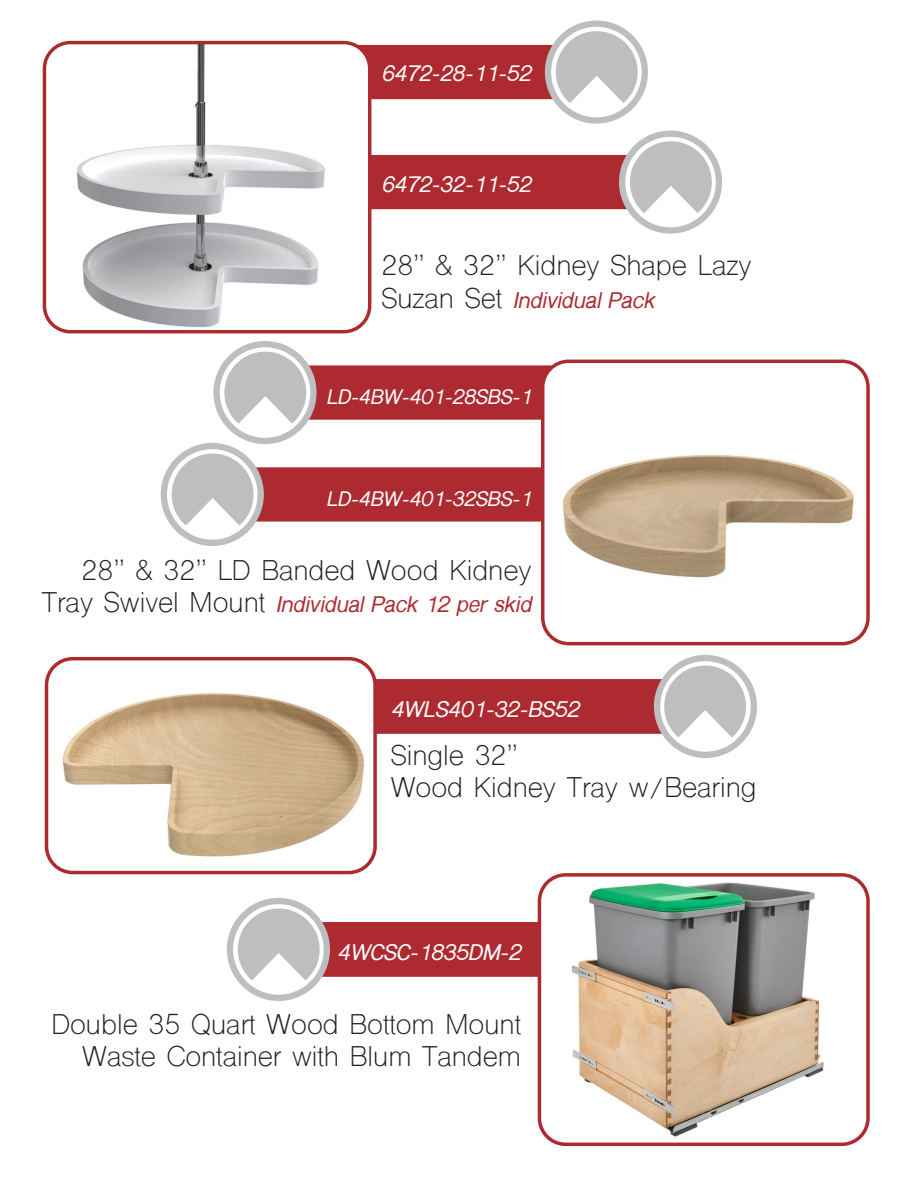
<style>
.page{position:relative;width:918px;height:1188px;background:#fff}
.page>*{position:absolute;margin:0;border:0;box-sizing:border-box;transform-origin:0 0}
.t1{font:27px/32.4px "Shree Dev 0714";color:#231f20;text-align:right}
.t2{font:italic 700 21px "Shree Dev 0714";color:#ad2a30}
.t3{font:italic 700 21px "Shree Dev 0714";color:#fff}
.t4{font:italic 700 20.85px "Shree Dev 0714";color:#fff}
.t5{font:italic 700 19.5px "Shree Dev 0714";color:#fff}
.s1{font-weight:400;font-style:normal;font-size:27px;color:#231f20}
</style>
<div class="page">
<div style="left:315px;top:920px;width:274px;height:59px;background:#ad2a30;border:2px solid #fff"></div>
<svg style="left:227px;top:898px;width:103px;height:103px"></svg>
<img style="left:539px;top:877px;width:327px;height:264px">
<div style="left:538px;top:873px;width:332px;height:273px;border:3px solid #ad2a30;border-radius:26px"></div>
<div style="left:315px;top:43px;width:243px;height:58px;background:#ad2a30;border:2px solid #fff"></div>
<div style="left:321px;top:153px;width:328px;height:59px;background:#ad2a30;border:2px solid #fff"></div>
<svg style="left:545px;top:20px;width:103px;height:104px"></svg>
<svg style="left:619px;top:131px;width:103px;height:103px"></svg>
<img style="left:44px;top:43px;width:326px;height:289px">
<div style="left:43px;top:41px;width:328px;height:292px;border:3px solid #ad2a30;border-radius:26px"></div>
<div style="left:273px;top:363px;width:325px;height:59px;background:#ad2a30;border:2px solid #fff"></div>
<div style="left:249px;top:465px;width:365px;height:59px;background:#ad2a30;border:2px solid #fff"></div>
<svg style="left:161px;top:341px;width:156px;height:205px"></svg>
<img style="left:543px;top:361px;width:323px;height:282px">
<div style="left:541px;top:360px;width:329px;height:285px;border:3px solid #ad2a30;border-radius:26px"></div>
<svg style="left:377px;top:655px;width:380px;height:103px"></svg>
<img style="left:49px;top:661px;width:324px;height:212px">
<div style="left:45px;top:657px;width:332px;height:217px;border:3px solid #ad2a30;border-radius:26px"></div>
<p class="t4" style="left:381px;top:62px;width:151px">6472-28-11-52</p>
<p class="t4" style="left:381px;top:173px;width:151px">6472-32-11-52</p>
<p class="t1" style="left:381px;top:253px;width:372px">28” &amp; 32” Kidney Shape Lazy</p>
<p class="t2" style="left:381px;top:288px;width:274px"><span class="s1">Suzan Set</span> Individual Pack</p>
<p class="t5" style="left:326px;top:386px;width:207px">LD-4BW-401-28SBS-1</p>
<p class="t5" style="left:326px;top:488px;width:207px">LD-4BW-401-32SBS-1</p>
<p class="t1" style="left:82px;top:557px;width:451px">28” &amp; 32” LD Banded Wood Kidney</p>
<p class="t2" style="left:42px;top:593px;width:491px"><span class="s1">Tray Swivel Mount</span> Individual Pack 12 per skid</p>
<p class="t3" style="left:391px;top:697px;width:190px">4WLS401-32-BS52</p>
<p class="t1" style="left:391px;top:742px;width:367px;text-align:left">Single 32”<br>Wood Kidney Tray w/Bearing</p>
<p class="t3" style="left:337px;top:940px;width:185px">4WCSC-1835DM-2</p>
<p class="t1" style="left:51px;top:1011px;width:471px">Double 35 Quart Wood Bottom Mount<br>Waste Container with Blum Tandem</p>
</div>
